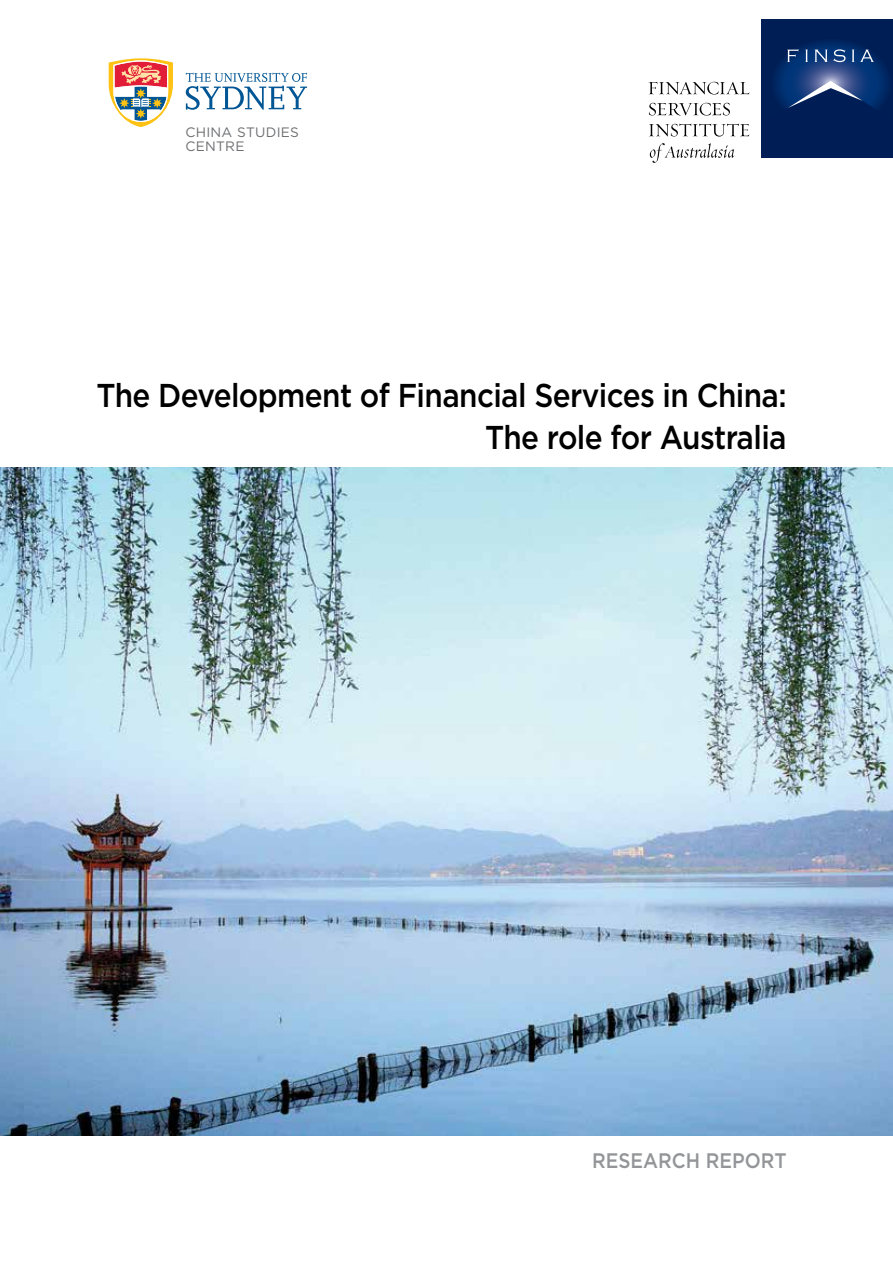
<style>
.page{position:relative;width:893px;height:1263px;background:#fff}
.page>*{position:absolute;margin:0;border:0;box-sizing:border-box;transform-origin:0 0}
.t1{font:500 33px/42px "Gotham";letter-spacing:-.02em;color:#000;text-align:right;scale:.9 1}
.t2{font:500 21px "Gotham";color:#939598;scale:.9 1}
.t3{font:13.65px/14.2px "Gotham";letter-spacing:.02em;color:#6d6e71}
</style>
<div class="page">
<svg style="left:761px;top:19px;width:132px;height:62px"></svg>
<svg style="left:761px;top:81px;width:132px;height:77px"></svg>
<svg style="left:860px;top:50px;width:14px;height:12px"></svg>
<svg style="left:852px;top:50px;width:2px;height:12px"></svg>
<svg style="left:833px;top:49px;width:13px;height:13px"></svg>
<svg style="left:815px;top:50px;width:12px;height:12px"></svg>
<svg style="left:805px;top:50px;width:3px;height:12px"></svg>
<svg style="left:787px;top:49px;width:11px;height:13px"></svg>
<svg style="left:650px;top:143px;width:84px;height:20px"></svg>
<svg style="left:648px;top:82px;width:101px;height:12px"></svg>
<svg style="left:649px;top:103px;width:81px;height:13px"></svg>
<svg style="left:649px;top:123px;width:100px;height:14px"></svg>
<img style="left:0;top:468px;width:893px;height:667px">
<svg style="left:186px;top:73px;width:121px;height:37px"></svg>
<svg style="left:109px;top:58px;width:64px;height:69px"></svg>
<p class="t3" style="left:185px;top:124px;width:115px">CHINA STUDIES<br>CENTRE</p>
<p class="t1" style="left:96px;top:374px;width:768px">The Development of Financial Services in China:<br>The role for Australia</p>
<p class="t2" style="left:592px;top:1147px;width:218px">RESEARCH REPORT</p>
</div>
